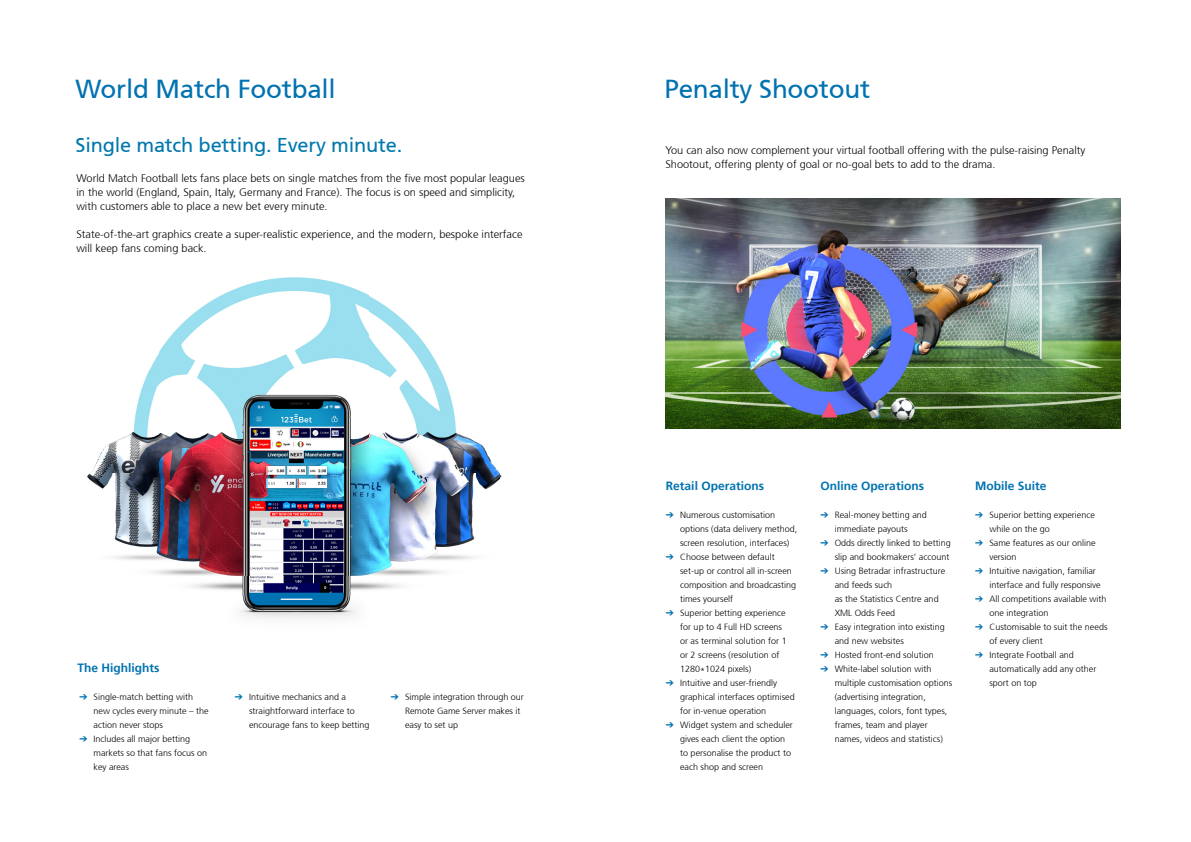
<style>
.page{position:relative;width:1191px;height:842px;background:#fff}
.page>*{position:absolute;margin:0;border:0;box-sizing:border-box;transform-origin:0 0}
.t1{font:26px "Frutiger 55 Roman";letter-spacing:-.01em;color:#0072b1}
.t2{font:20px "Frutiger 55 Roman";letter-spacing:-.01em;color:#0078ae}
.t3{font:700 12px "Frutiger 65";color:#0072b1}
.t4{font:300 11px/14px "Frutiger 45";color:#000}
.t5{font:300 9px/14px "Frutiger 45";color:#000}
.s1{color:#0072b1}
</style>
<div class="page">
<img style="left:665px;top:198px;width:455px;height:230px">
<img style="left:87px;top:277px;width:415px;height:342px">
<h1 class="t1" style="left:76px;top:74px;width:262px">World Match Football</h1>
<h1 class="t1" style="left:664px;top:74px;width:207px">Penalty Shootout</h1>
<h2 class="t2" style="left:76px;top:133px;width:328px">Single match betting. Every minute.</h2>
<p class="t4" style="left:76px;top:171px;width:450px">World Match Football lets fans place bets on single matches from the five most popular leagues in the world (England, Spain, Italy, Germany and France). The focus is on speed and simplicity, with customers able to place a new bet every minute.</p>
<p class="t4" style="left:76px;top:227px;width:447px">State-of-the-art graphics create a super-realistic experience, and the modern, bespoke interface will keep fans coming back.</p>
<p class="t4" style="left:665px;top:143px;width:421px">You can also now complement your virtual football offering with the pulse-raising Penalty<br>Shootout, offering plenty of goal or no-goal bets to add to the drama.</p>
<h3 class="t3" style="left:77px;top:661px;width:84px">The Highlights</h3>
<p class="t5" style="left:94px;top:690px;width:116px;text-indent:-14px"><span class="s1">➔</span> Single-match betting with new cycles every minute – the action never stops</p>
<p class="t5" style="left:94px;top:732px;width:115px;text-indent:-14px"><span class="s1">➔</span> Includes all major betting markets so that fans focus on key areas</p>
<p class="t5" style="left:249px;top:690px;width:122px;text-indent:-14px"><span class="s1">➔</span> Intuitive mechanics and a straightforward interface to encourage fans to keep betting</p>
<p class="t5" style="left:405px;top:690px;width:120px;text-indent:-14px"><span class="s1">➔</span> Simple integration through our<br>Remote Game Server makes it easy to set up</p>
<h3 class="t3" style="left:666px;top:479px;width:100px">Retail Operations</h3>
<p class="t5" style="left:680px;top:508px;width:119px;text-indent:-14px"><span class="s1">➔</span> Numerous customisation options (data delivery method, screen resolution, interfaces)</p>
<p class="t5" style="left:680px;top:550px;width:117px;text-indent:-14px"><span class="s1">➔</span> Choose between default set-up or control all in-screen composition and broadcasting times yourself</p>
<p class="t5" style="left:680px;top:606px;width:108px;text-indent:-14px"><span class="s1">➔</span> Superior betting experience for up to 4 Full HD screens or as terminal solution for 1 or 2 screens (resolution of<br>1280*1024 pixels)</p>
<p class="t5" style="left:680px;top:676px;width:116px;text-indent:-14px"><span class="s1">➔</span> Intuitive and user-friendly graphical interfaces optimised for in-venue operation</p>
<p class="t5" style="left:680px;top:718px;width:114px;text-indent:-14px"><span class="s1">➔</span> Widget system and scheduler gives each client the option to personalise the product to each shop and screen</p>
<h3 class="t3" style="left:820px;top:479px;width:105px">Online Operations</h3>
<h3 class="t3" style="left:975px;top:479px;width:73px">Mobile Suite</h3>
<p class="t5" style="left:820px;top:508px;width:108px;text-align:center"><span class="s1">➔</span> Real-money betting and immediate payouts</p>
<p class="t5" style="left:820px;top:536px;width:132px;text-align:right"><span class="s1">➔</span> Odds directly linked to betting slip and bookmakers’ account</p>
<p class="t5" style="left:834px;top:564px;width:112px;text-indent:-14px"><span class="s1">➔</span> Using Betradar infrastructure and feeds such<br>as the Statistics Centre and<br>XML Odds Feed</p>
<p class="t5" style="left:834px;top:620px;width:112px;text-indent:-14px"><span class="s1">➔</span> Easy integration into existing and new websites</p>
<p class="t5" style="left:820px;top:648px;width:115px"><span class="s1">➔</span> Hosted front-end solution</p>
<p class="t5" style="left:834px;top:662px;width:119px;text-indent:-14px"><span class="s1">➔</span> White-label solution with multiple customisation options (advertising integration, languages, colors, font types, frames, team and player names, videos and statistics)</p>
<p class="t5" style="left:989px;top:508px;width:107px;text-indent:-14px"><span class="s1">➔</span> Superior betting experience while on the go</p>
<p class="t5" style="left:989px;top:536px;width:108px;text-indent:-14px"><span class="s1">➔</span> Same features as our online version</p>
<p class="t5" style="left:989px;top:564px;width:113px;text-indent:-14px"><span class="s1">➔</span> Intuitive navigation, familiar interface and fully responsive</p>
<p class="t5" style="left:989px;top:592px;width:118px;text-indent:-14px"><span class="s1">➔</span> All competitions available with one integration</p>
<p class="t5" style="left:989px;top:620px;width:120px;text-indent:-14px"><span class="s1">➔</span> Customisable to suit the needs of every client</p>
<p class="t5" style="left:989px;top:648px;width:109px;text-indent:-14px"><span class="s1">➔</span> Integrate Football and automatically add any other sport on top</p>
</div>
